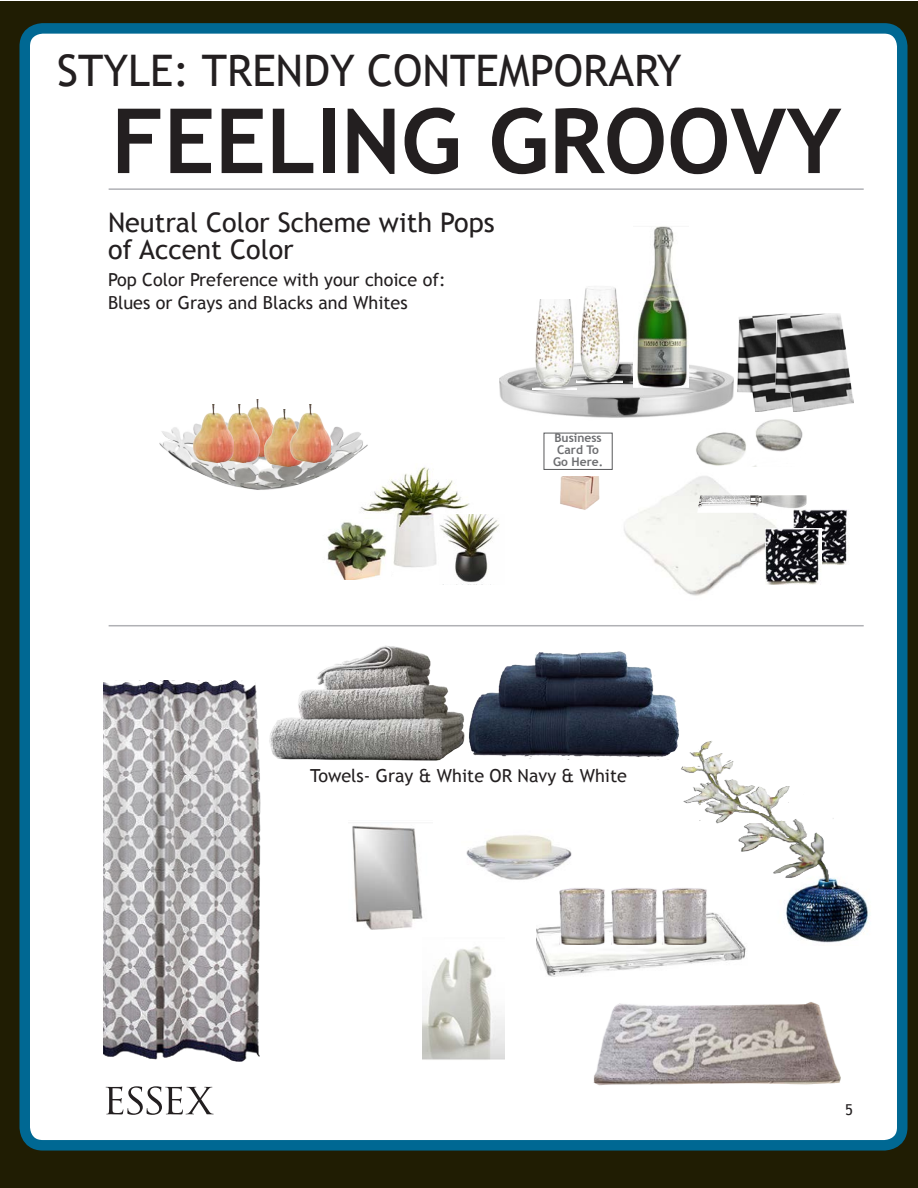
<style>
.page{position:relative;width:918px;height:1188px;background:#fff}
.page>*{position:absolute;margin:0;border:0;box-sizing:border-box;transform-origin:0 0}
.t1{font:700 90px "Trebuchet MS";color:#231f20}
.t2{font:43.5px "Trebuchet MS";color:#231f20}
.t3{font:27px/27px "Trebuchet MS";color:#231f20}
.t4{font:18px "Trebuchet MS";color:#231f20}
.t5{font:15px "Trebuchet MS";color:#231f20}
.t6{font:700 12px/12px "Trebuchet MS";color:#6c6d70}
</style>
<div class="page">
<div style="left:0;top:1px;width:918px;height:1187px;background:#201d03"></div>
<div style="left:25px;top:28px;width:877px;height:1117px;background:#fff;border-radius:18px"></div>
<div style="left:19px;top:23px;width:888px;height:1128px;border:10px solid #006893;border-radius:18px"></div>
<svg style="left:106px;top:1086px;width:108px;height:29px"></svg>
<img style="left:466px;top:835px;width:106px;height:45px">
<img style="left:103px;top:680px;width:158px;height:382px">
<hr style="left:109px;top:188px;width:755px;height:2px;background:#b0b1b5">
<img style="left:352px;top:822px;width:71px;height:107px">
<img style="left:423px;top:946px;width:81px;height:114px">
<img style="left:624px;top:466px;width:162px;height:130px">
<img style="left:697px;top:495px;width:110px;height:18px">
<hr style="left:109px;top:625px;width:755px;height:1px;background:#b0b1b5">
<img style="left:360px;top:467px;width:109px;height:101px">
<img style="left:327px;top:519px;width:64px;height:60px">
<img style="left:440px;top:514px;width:60px;height:69px">
<img style="left:737px;top:314px;width:38px;height:97px">
<img style="left:775px;top:314px;width:78px;height:97px">
<img style="left:500px;top:362px;width:234px;height:56px">
<img style="left:633px;top:226px;width:55px;height:161px">
<img style="left:533px;top:300px;width:44px;height:89px">
<img style="left:577px;top:286px;width:45px;height:96px">
<img style="left:536px;top:912px;width:210px;height:65px">
<img style="left:559px;top:888px;width:47px;height:57px">
<img style="left:611px;top:888px;width:47px;height:57px">
<img style="left:662px;top:888px;width:47px;height:57px">
<img style="left:269px;top:645px;width:196px;height:116px">
<img style="left:468px;top:651px;width:211px;height:109px">
<img style="left:786px;top:878px;width:84px;height:65px">
<img style="left:674px;top:734px;width:159px;height:148px">
<img style="left:793px;top:509px;width:56px;height:56px">
<img style="left:766px;top:529px;width:55px;height:55px">
<img style="left:593px;top:1002px;width:248px;height:84px">
<img style="left:159px;top:426px;width:215px;height:67px">
<img style="left:256px;top:400px;width:9px;height:56px">
<img style="left:264px;top:409px;width:39px;height:58px">
<img style="left:290px;top:405px;width:40px;height:57px">
<img style="left:233px;top:405px;width:27px;height:57px">
<img style="left:193px;top:405px;width:40px;height:57px">
<img style="left:696px;top:417px;width:107px;height:49px">
<img style="left:560px;top:476px;width:40px;height:34px">
<div style="left:544px;top:433px;width:68px;height:37px;border:1px solid #57585a"></div>
<p class="t2" style="left:57px;top:45px;width:626px">STYLE: TRENDY CONTEMPORARY</p>
<p class="t1" style="left:111px;top:85px;width:732px">FEELING GROOVY</p>
<p class="t3" style="left:108px;top:210px;width:388px">Neutral Color Scheme with Pops of Accent Color</p>
<p class="t4" style="left:108px;top:269px;width:339px">Pop Color Preference with your choice of:</p>
<p class="t4" style="left:108px;top:292px;width:301px">Blues or Grays and Blacks and Whites</p>
<p class="t6" style="left:554px;top:432px;width:49px">Business<br>Card To</p>
<p class="t6" style="left:553px;top:456px;width:51px">Go Here.</p>
<p class="t4" style="left:310px;top:765px;width:318px">Towels- Gray &amp; White OR Navy &amp; White</p>
<p class="t5" style="left:845px;top:1101px;width:9px">5</p>
</div>
